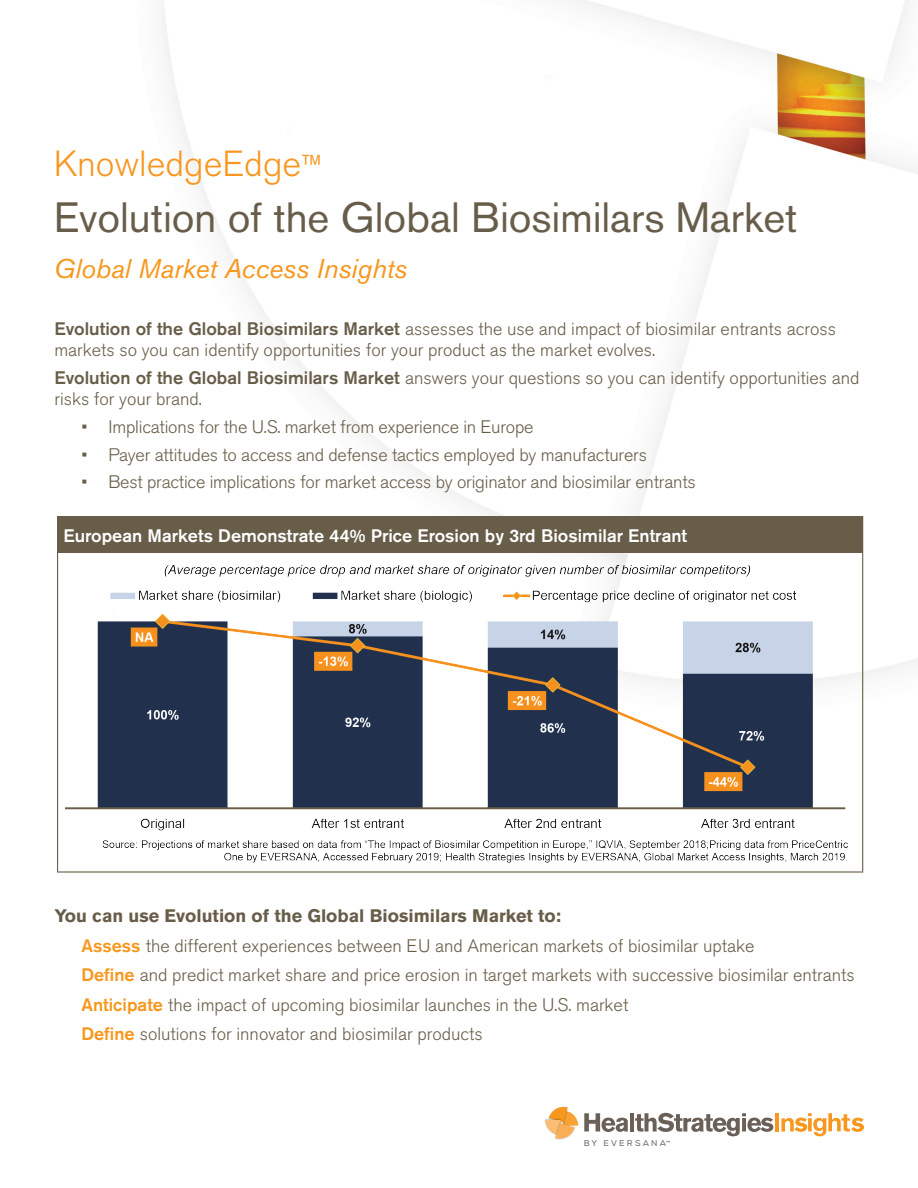
<style>
.page{position:relative;width:918px;height:1188px;background:#fff}
.page>*{position:absolute;margin:0;border:0;box-sizing:border-box;transform-origin:0 0}
.t1{font:42px "Akzidenz Grotesk BE";color:#685d4a}
.t2{font:300 36px "Akzidenz Grotesk BE";color:#f79721}
.t3{font:italic 27px "Akzidenz Grotesk BE";color:#f7971d}
.t4{font:300 18px/21px "Akzidenz Grotesk BE";color:#685d49}
.t5{font:500 18px "Akzidenz Grotesk BE";color:#fff}
.t6{font:700 18px "Akzidenz Grotesk BE";color:#685d49}
.t7{font:8.4px "Nexa";letter-spacing:.265em;color:#6a6058}
.s1{font-size:30px}
.s2{font-weight:500}
.s3{font-weight:500;color:#f7971d}
</style>
<div class="page">
<img style="left:161px;top:0;width:757px;height:733px">
<hr style="left:775px;top:1113px;width:4px;height:19px;background:#f7971d">
<svg style="left:545px;top:1106px;width:33px;height:34px"></svg>
<svg style="left:584px;top:1113px;width:44px;height:19px"></svg>
<hr style="left:630px;top:1113px;width:4px;height:19px;background:#6a6058">
<svg style="left:635px;top:1113px;width:138px;height:23px"></svg>
<svg style="left:781px;top:1113px;width:83px;height:23px"></svg>
<div style="left:58px;top:517px;width:805px;height:36px;background:#685d49"></div>
<hr style="left:57px;top:516px;width:806px;height:1px;background:#685d49">
<hr style="left:57px;top:517px;width:1px;height:36px;background:#685d49">
<hr style="left:57px;top:553px;width:1px;height:318px;background:#685d49">
<hr style="left:862px;top:553px;width:1px;height:318px;background:#685d49">
<hr style="left:57px;top:871px;width:806px;height:2px;background:#685d49">
<img style="left:65px;top:564px;width:786px;height:299px">
<p class="t2" style="left:54px;top:143px;width:270px">KnowledgeEdge<span class="s1">™</span></p>
<p class="t1" style="left:54px;top:193px;width:745px">Evolution of the Global Biosimilars Market</p>
<p class="t3" style="left:54px;top:253px;width:355px">Global Market Access Insights</p>
<p class="t4" style="left:54px;top:319px;width:783px"><span class="s2">Evolution of the Global Biosimilars Market</span> assesses the use and impact of biosimilar entrants across markets so you can identify opportunities for your product as the market evolves.</p>
<p class="t4" style="left:54px;top:368px;width:807px"><span class="s2">Evolution of the Global Biosimilars Market</span> answers your questions so you can identify opportunities and risks for your brand.</p>
<p class="t4" style="left:81px;top:417px;width:454px">• Implications for the U.S. market from experience in Europe</p>
<p class="t4" style="left:81px;top:444px;width:567px">• Payer attitudes to access and defense tactics employed by manufacturers</p>
<p class="t4" style="left:81px;top:472px;width:616px">• Best practice implications for market access by originator and biosimilar entrants</p>
<p class="t5" style="left:64px;top:524px;width:625px">European Markets Demonstrate 44% Price Erosion by 3rd Biosimilar Entrant</p>
<p class="t6" style="left:54px;top:905px;width:508px">You can use Evolution of the Global Biosimilars Market to:</p>
<p class="t4" style="left:81px;top:935px;width:675px"><span class="s3">Assess</span> the different experiences between EU and American markets of biosimilar uptake</p>
<p class="t4" style="left:81px;top:965px;width:775px"><span class="s3">Define</span> and predict market share and price erosion in target markets with successive biosimilar entrants</p>
<p class="t4" style="left:81px;top:994px;width:548px"><span class="s3">Anticipate</span> the impact of upcoming biosimilar launches in the U.S. market</p>
<p class="t4" style="left:81px;top:1024px;width:403px"><span class="s3">Define</span> solutions for innovator and biosimilar products</p>
<p class="t7" style="left:584px;top:1138px;width:88px">BY EVERSANA<sup>™</sup></p>
</div>
